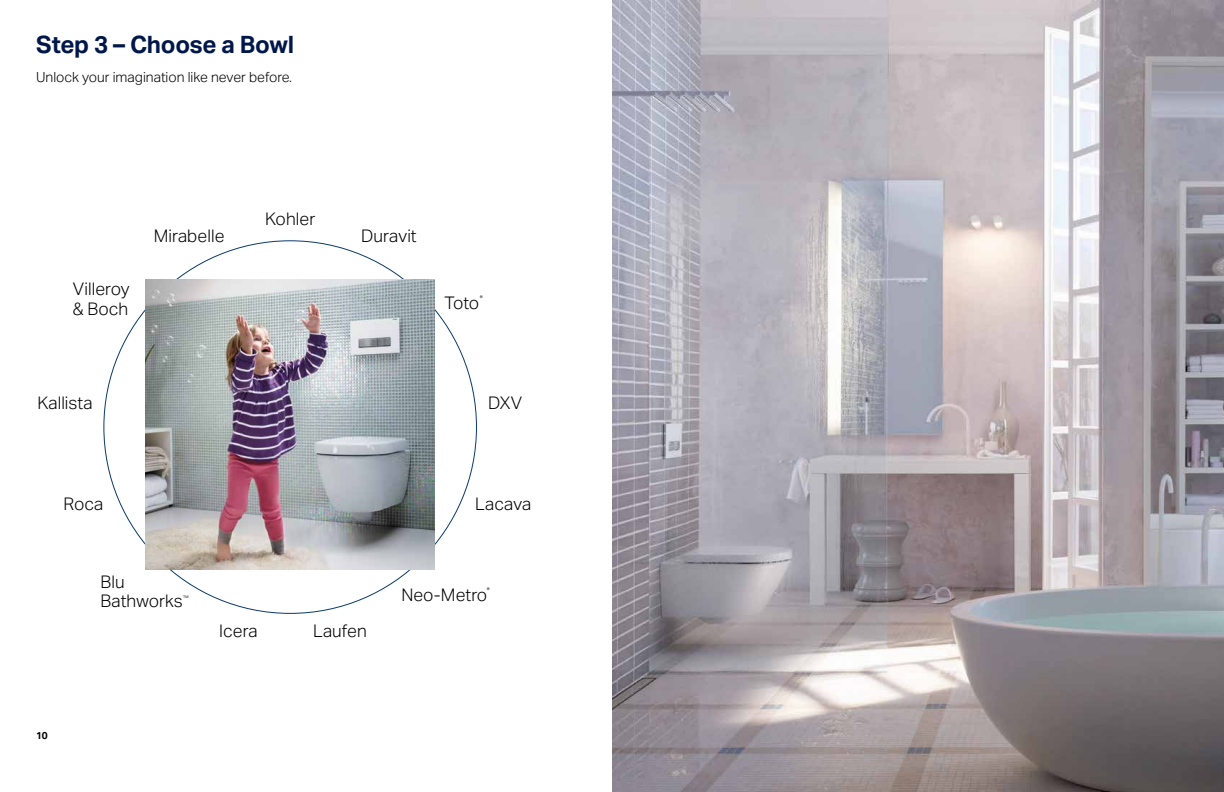
<style>
.page{position:relative;width:1224px;height:792px;background:#fff}
.page>*{position:absolute;margin:0;border:0;box-sizing:border-box;transform-origin:0 0}
.t1{font:700 24px "Aktiv Grotesk Geberit";letter-spacing:-.01em;color:#00174a}
.t2{font:300 17.5px/19.4px "Aktiv Grotesk Geberit";letter-spacing:.005em;color:#000}
.t3{font:300 14px "Aktiv Grotesk Geberit";color:#000}
.t4{font:700 10px "Aktiv Grotesk Geberit";color:#000}
.t5{font:300 6.3px "Aktiv Grotesk Geberit";color:#000}
</style>
<div class="page">
<img style="left:612px;top:0;width:612px;height:792px">
<img style="left:145px;top:280px;width:290px;height:289px">
<h1 class="t1" style="left:36px;top:30px;width:260px">Step 3 – Choose a Bowl</h1>
<p class="t3" style="left:36px;top:69px;width:257px">Unlock your imagination like never before.</p>
<p class="t2" style="left:265px;top:209px;width:52px">Kohler</p>
<p class="t2" style="left:73px;top:279px;width:58px">Villeroy &amp; Boch</p>
<p class="t2" style="left:154px;top:226px;width:72px">Mirabelle</p>
<p class="t2" style="left:361px;top:226px;width:57px">Duravit</p>
<p class="t2" style="left:445px;top:293px;width:36px">Toto</p>
<p class="t5" style="left:480px;top:294px;width:5px">®</p>
<p class="t2" style="left:37px;top:393px;width:57px">Kallista</p>
<p class="t2" style="left:488px;top:393px;width:36px">DXV</p>
<p class="t2" style="left:63px;top:495px;width:41px">Roca</p>
<p class="t2" style="left:475px;top:494px;width:57px">Lacava</p>
<p class="t4" style="left:36px;top:729px;width:13px">10</p>
<p class="t2" style="left:100px;top:572px;width:84px">Blu<br>Bathworks</p>
<p class="t5" style="left:183px;top:594px;width:7px">™</p>
<p class="t2" style="left:219px;top:621px;width:40px">Icera</p>
<p class="t2" style="left:313px;top:621px;width:55px">Laufen</p>
<p class="t2" style="left:401px;top:585px;width:87px">Neo-Metro</p>
<p class="t5" style="left:487px;top:586px;width:5px">®</p>
</div>
